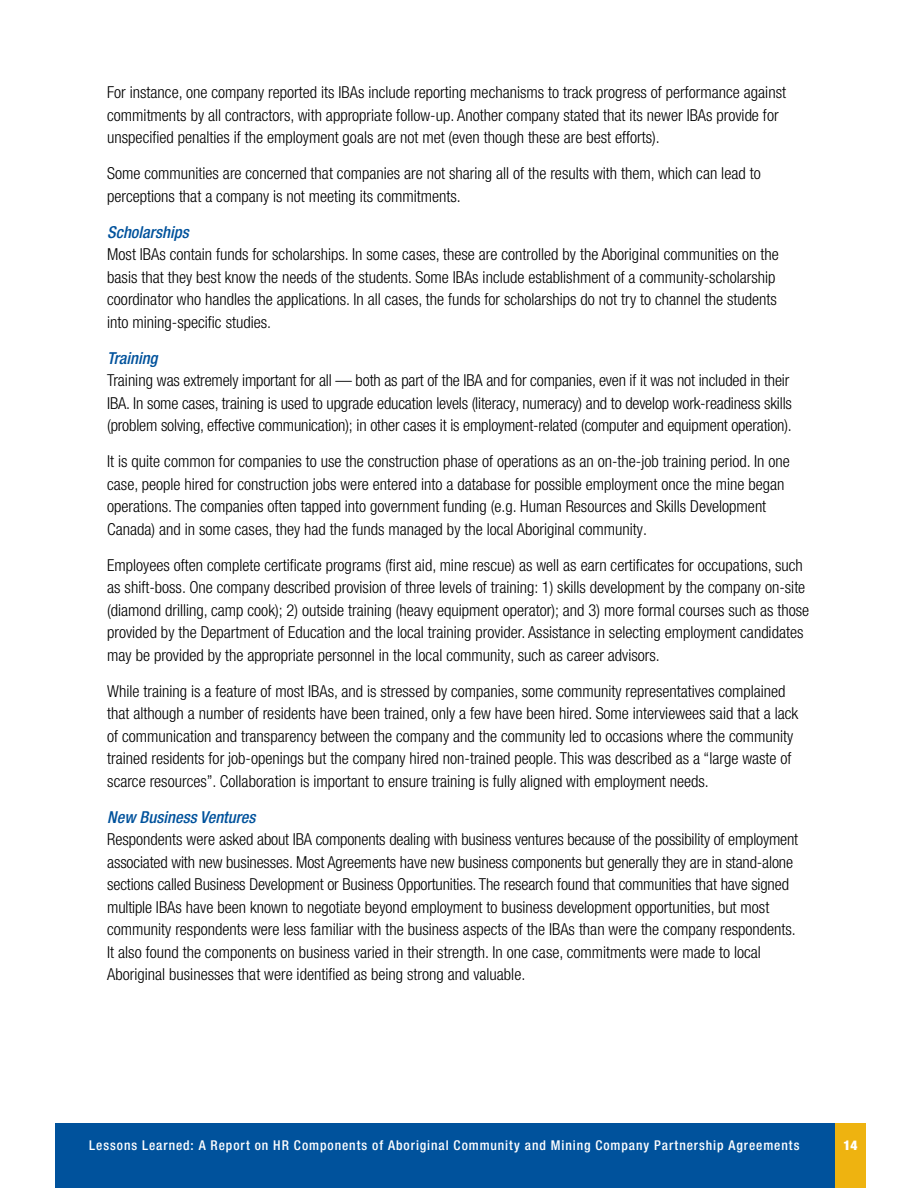
<style>
.page{position:relative;width:918px;height:1188px;background:#fff}
.page>*{position:absolute;margin:0;border:0;box-sizing:border-box;transform-origin:0 0}
.t1{font:300 condensed 16.5px/22.5px "Helvetica Neue LT Pro";color:#000}
.t2{font:italic 500 condensed 16.5px "Helvetica Neue LT Pro";color:#00529c}
.t3{font:500 condensed 13.5px "Helvetica Neue LT Pro";letter-spacing:.07em;color:#fff}
.t4{font:900 condensed 13.5px "Helvetica Neue LT Pro";color:#fff}
</style>
<div class="page">
<div style="left:56px;top:1123px;width:799px;height:65px;background:#00529c"></div>
<div style="left:835px;top:1123px;width:31px;height:65px;background:#eeb310"></div>
<p class="t1" style="left:107px;top:81px;width:680px">For instance, one company reported its IBAs include reporting mechanisms to track progress of performance against commitments by all contractors, with appropriate follow-up. Another company stated that its newer IBAs provide for unspecified penalties if the employment goals are not met (even though these are best efforts).</p>
<p class="t1" style="left:107px;top:162px;width:655px">Some communities are concerned that companies are not sharing all of the results with them, which can lead to perceptions that a company is not meeting its commitments.</p>
<p class="t2" style="left:107px;top:222px;width:83px">Scholarships</p>
<p class="t1" style="left:107px;top:243px;width:673px">Most IBAs contain funds for scholarships. In some cases, these are controlled by the Aboriginal communities on the basis that they best know the needs of the students. Some IBAs include establishment of a community-scholarship coordinator who handles the applications. In all cases, the funds for scholarships do not try to channel the students into mining-specific studies.</p>
<p class="t2" style="left:107px;top:348px;width:52px">Training</p>
<p class="t1" style="left:107px;top:369px;width:686px">Training was extremely important for all — both as part of the IBA and for companies, even if it was not included in their<br>IBA. In some cases, training is used to upgrade education levels (literacy, numeracy) and to develop work-readiness skills (problem solving, effective communication); in other cases it is employment-related (computer and equipment operation).</p>
<p class="t1" style="left:107px;top:450px;width:684px">It is quite common for companies to use the construction phase of operations as an on-the-job training period. In one case, people hired for construction jobs were entered into a database for possible employment once the mine began operations. The companies often tapped into government funding (e.g. Human Resources and Skills Development Canada) and in some cases, they had the funds managed by the local Aboriginal community.</p>
<p class="t1" style="left:107px;top:554px;width:704px">Employees often complete certificate programs (first aid, mine rescue) as well as earn certificates for occupations, such as shift-boss. One company described provision of three levels of training: 1) skills development by the company on-site (diamond drilling, camp cook); 2) outside training (heavy equipment operator); and 3) more formal courses such as those provided by the Department of Education and the local training provider. Assistance in selecting employment candidates may be provided by the appropriate personnel in the local community, such as career advisors.</p>
<p class="t1" style="left:107px;top:680px;width:692px">While training is a feature of most IBAs, and is stressed by companies, some community representatives complained that although a number of residents have been trained, only a few have been hired. Some interviewees said that a lack of communication and transparency between the company and the community led to occasions where the community trained residents for job-openings but the company hired non-trained people. This was described as a “large waste of scarce resources”. Collaboration is important to ensure training is fully aligned with employment needs.</p>
<p class="t2" style="left:107px;top:807px;width:150px">New Business Ventures</p>
<p class="t1" style="left:107px;top:828px;width:692px">Respondents were asked about IBA components dealing with business ventures because of the possibility of employment associated with new businesses. Most Agreements have new business components but generally they are in stand-alone sections called Business Development or Business Opportunities. The research found that communities that have signed multiple IBAs have been known to negotiate beyond employment to business development opportunities, but most community respondents were less familiar with the business aspects of the IBAs than were the company respondents.<br>It also found the components on business varied in their strength. In one case, commitments were made to local Aboriginal businesses that were identified as being strong and valuable.</p>
<p class="t3" style="left:89px;top:1138px;width:712px">Lessons Learned: A Report on HR Components of Aboriginal Community and Mining Company Partnership Agreements</p>
<p class="t4" style="left:843px;top:1138px;width:16px">14</p>
</div>
